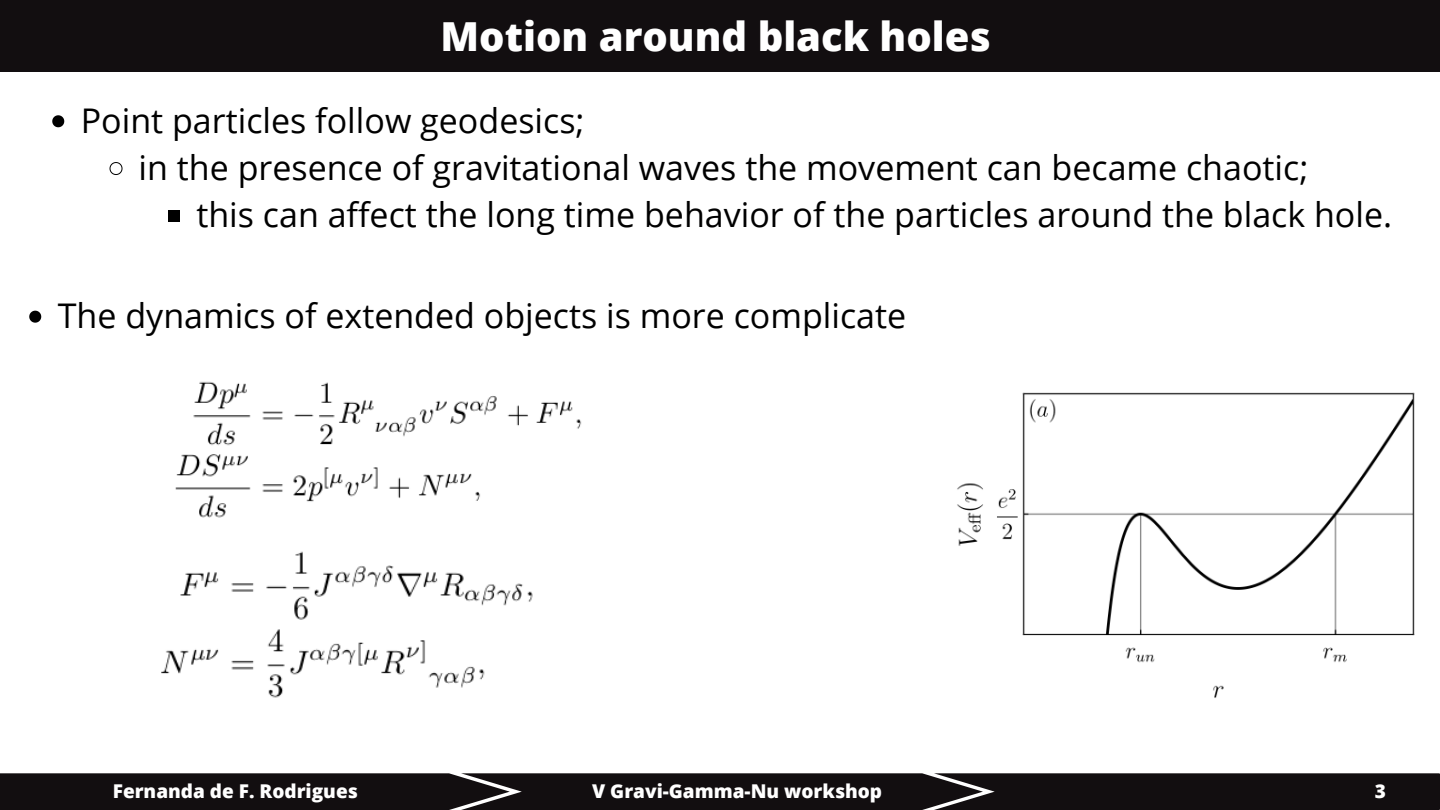
<style>
.page{position:relative;width:1440px;height:810px;background:#fff}
.page>*{position:absolute;margin:0;border:0;box-sizing:border-box;transform-origin:0 0}
.t1{font:800 40px "Open Sans";color:#fff}
.t2{font:34px "Open Sans";color:#000}
.t3{font:800 19px "Open Sans";color:#fff}
</style>
<div class="page">
<div style="left:0;top:0;width:1440px;height:71px;background:#120e10"></div>
<div style="left:0;top:773px;width:1440px;height:37px;background:#120e10"></div>
<img style="left:957px;top:392px;width:458px;height:306px">
<img style="left:175px;top:381px;width:407px;height:137px">
<img style="left:161px;top:551px;width:372px;height:147px">
<svg style="left:52px;top:115px;width:12px;height:12px"></svg>
<svg style="left:109px;top:162px;width:14px;height:13px"></svg>
<div style="left:168px;top:210px;width:12px;height:12px;background:#000"></div>
<svg style="left:29px;top:311px;width:12px;height:12px"></svg>
<p class="t1" style="left:441px;top:8px;width:552px">Motion around black holes</p>
<p class="t2" style="left:81px;top:96px;width:505px">Point particles follow geodesics;</p>
<p class="t2" style="left:139px;top:143px;width:1171px">in the presence of gravitational waves the movement can became chaotic;</p>
<p class="t2" style="left:196px;top:191px;width:1197px">this can affect the long time behavior of the particles around the black hole.</p>
<p class="t2" style="left:58px;top:292px;width:850px">The dynamics of extended objects is more complicate</p>
<h1 class="t3" style="left:113px;top:778px;width:247px">Fernanda de F. Rodrigues</h1>
<p class="t3" style="left:592px;top:778px;width:292px">V Gravi-Gamma-Nu workshop</p>
<p class="t3" style="left:1375px;top:778px;width:13px">3</p>
</div>
